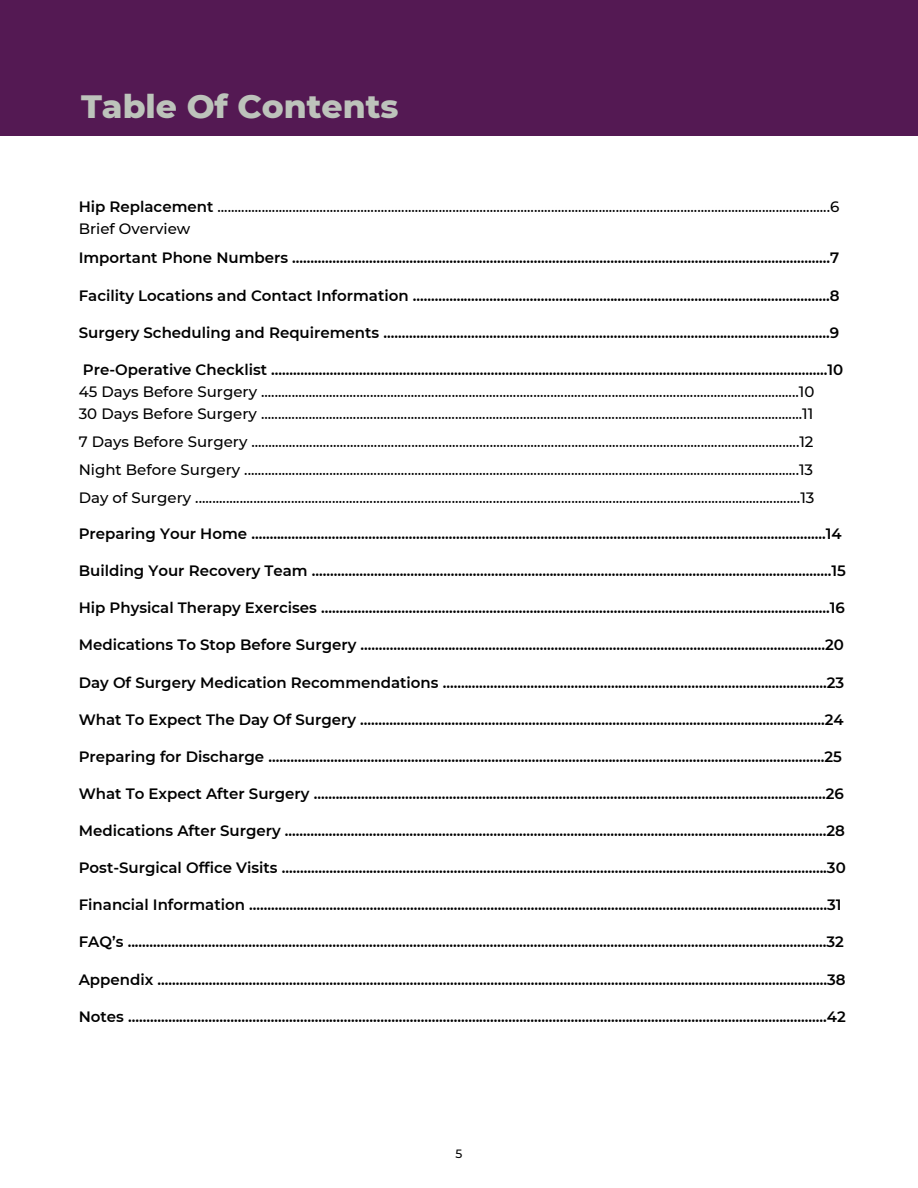
<style>
.page{position:relative;width:918px;height:1188px;background:#fff}
.page>*{position:absolute;margin:0;border:0;box-sizing:border-box;transform-origin:0 0}
.t1{font:800 33px "Montserrat";color:#bdc3bb}
.t2{font:600 15px "Montserrat";color:#000}
.t3{font:500 15px/28.2px "Montserrat";color:#000}
.t4{font:500 12px "Montserrat";color:#000}
.s1{font-weight:600}
</style>
<div class="page">
<div style="left:0;top:0;width:918px;height:135px;background:#541953"></div>
<h1 class="t1" style="left:81px;top:86px;width:319px">Table Of Contents</h1>
<p class="t3" style="left:79px;top:195px;width:762px;line-height:22.5px"><span class="s1">Hip Replacement</span> ....................................................................................................................................................................................6<br>Brief Overview</p>
<p class="t2" style="left:79px;top:249px;width:762px">Important Phone Numbers ...................................................................................................................................................7</p>
<p class="t2" style="left:79px;top:286px;width:762px">Facility Locations and Contact Information ..................................................................................................................8</p>
<p class="t2" style="left:79px;top:323px;width:762px">Surgery Scheduling and Requirements ..........................................................................................................................9</p>
<p class="t2" style="left:83px;top:360px;width:762px">Pre-Operative Checklist ........................................................................................................................................................10</p>
<p class="t3" style="left:79px;top:381px;width:737px;line-height:21.3px">45 Days Before Surgery ..............................................................................................................................................................10<br>30 Days Before Surgery ...............................................................................................................................................................11</p>
<p class="t3" style="left:79px;top:427px;width:737px;text-align:justify">7 Days Before Surgery .................................................................................................................................................................12<br>Night Before Surgery ...................................................................................................................................................................13<br>Day of Surgery .................................................................................................................................................................................13</p>
<p class="t2" style="left:79px;top:525px;width:764px">Preparing Your Home .............................................................................................................................................................14</p>
<p class="t2" style="left:79px;top:562px;width:769px">Building Your Recovery Team ..............................................................................................................................................15</p>
<p class="t2" style="left:79px;top:599px;width:768px">Hip Physical Therapy Exercises ...........................................................................................................................................16</p>
<p class="t2" style="left:79px;top:636px;width:767px">Medications To Stop Before Surgery ...............................................................................................................................20</p>
<p class="t2" style="left:79px;top:673px;width:767px">Day Of Surgery Medication Recommendations .........................................................................................................23</p>
<p class="t2" style="left:79px;top:710px;width:766px">What To Expect The Day Of Surgery ...............................................................................................................................24</p>
<p class="t2" style="left:79px;top:747px;width:765px">Preparing for Discharge ........................................................................................................................................................25</p>
<p class="t2" style="left:79px;top:784px;width:767px">What To Expect After Surgery ............................................................................................................................................26</p>
<p class="t2" style="left:79px;top:822px;width:768px">Medications After Surgery ....................................................................................................................................................28</p>
<p class="t2" style="left:79px;top:859px;width:769px">Post-Surgical Office Visits .....................................................................................................................................................30</p>
<p class="t2" style="left:79px;top:896px;width:764px">Financial Information ..............................................................................................................................................................31</p>
<p class="t2" style="left:79px;top:933px;width:767px">FAQ’s ...............................................................................................................................................................................................32</p>
<p class="t2" style="left:79px;top:970px;width:768px">Appendix .......................................................................................................................................................................................38</p>
<p class="t2" style="left:79px;top:1007px;width:769px">Notes ...............................................................................................................................................................................................42</p>
<p class="t4" style="left:456px;top:1146px;width:8px">5</p>
</div>
